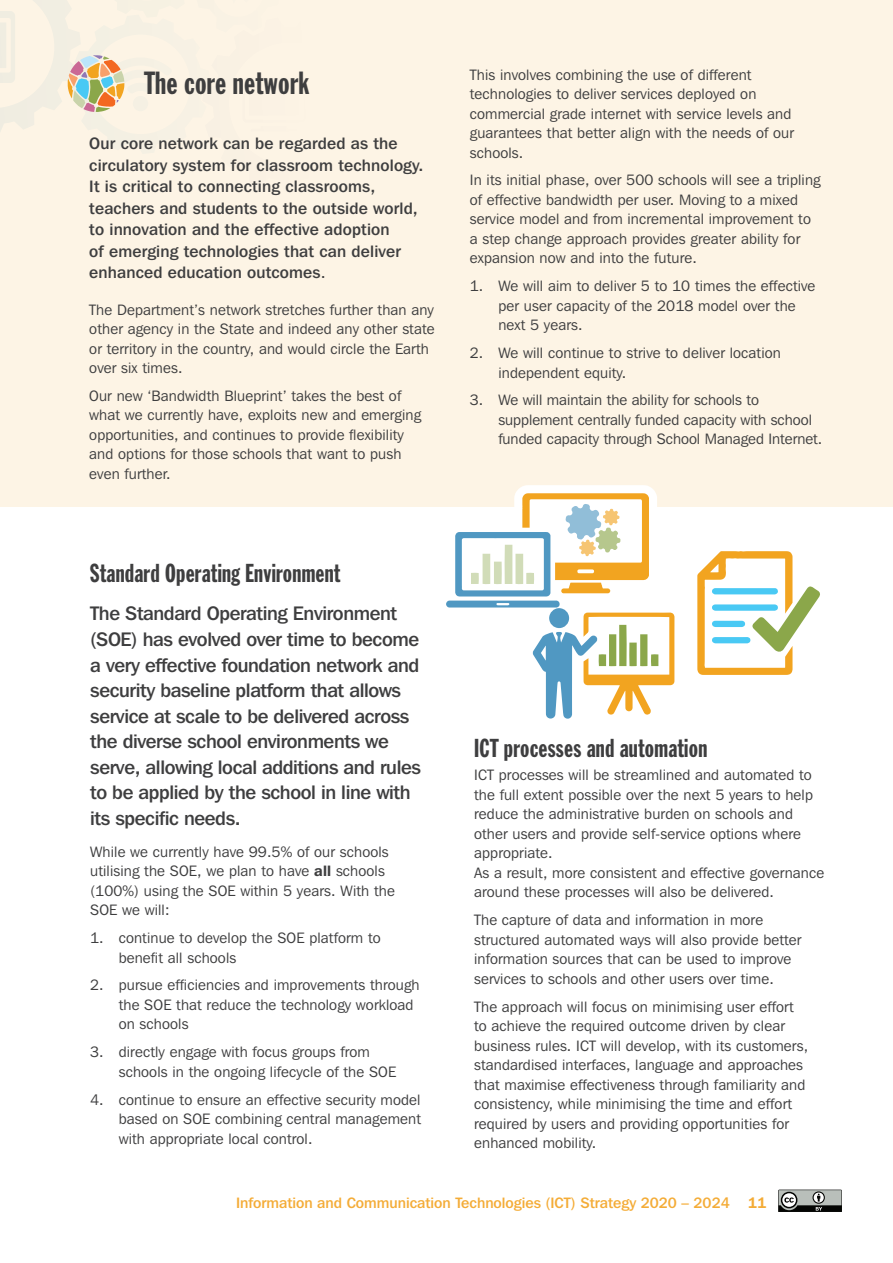
<style>
.page{position:relative;width:893px;height:1263px;background:#fff}
.page>*{position:absolute;margin:0;border:0;box-sizing:border-box;transform-origin:0 0}
.t1{font:31.5px "Franklin Gothic Extra Cond";letter-spacing:.01em;color:#3e3e3f}
.t2{font:25.5px "Franklin Gothic Extra Cond";letter-spacing:.01em;color:#3e3e3f}
.t3{font:500 19.5px/25.5px "Franklin Gothic IT Cby BT";letter-spacing:-.02em;color:#3e3e3f}
.t4{font:500 16.5px/21.5px "Franklin Gothic IT Cby BT";letter-spacing:.01em;color:#3e3e3f}
.t5{font:15px/19.5px "Franklin Gothic IT Cby BT";letter-spacing:.01em;color:#3e3e3f}
.t6{font:500 15px "Franklin Gothic IT Cby BT";color:#f4ac37}
.s1{font-weight:400}
.s2{font-weight:600}
</style>
<div class="page">
<svg style="left:778px;top:1189px;width:64px;height:23px"></svg>
<div style="left:0;top:0;width:893px;height:514px;background:#fdf4e5"></div>
<div style="left:0;top:507px;width:893px;height:34px;background:#fff"></div>
<svg style="left:697px;top:551px;width:123px;height:124px"></svg>
<svg style="left:446px;top:485px;width:228px;height:234px"></svg>
<svg style="left:0;top:0;width:125px;height:131px"></svg>
<h1 class="t1" style="left:145px;top:66px;width:166px">The core network</h1>
<p class="t4" style="left:89px;top:132px;width:336px">Our core network can be regarded as the circulatory system for classroom technology.<br>It is critical to connecting classrooms, teachers and students to the outside world, to innovation and the effective adoption<br>of emerging technologies that can deliver enhanced education outcomes<span class="s1">.</span></p>
<p class="t5" style="left:89px;top:299px;width:347px">The Department’s network stretches further than any other agency in the State and indeed any other state or territory in the country, and would circle the Earth over six times.</p>
<p class="t5" style="left:89px;top:386px;width:333px">Our new ‘Bandwidth Blueprint’ takes the best of what we currently have, exploits new and emerging opportunities, and continues to provide flexibility and options for those schools that want to push even further.</p>
<h2 class="t2" style="left:90px;top:560px;width:252px">Standard Operating Environment</h2>
<p class="t3" style="left:90px;top:600px;width:332px">The Standard Operating Environment (SOE) has evolved over time to become a very effective foundation network and security baseline platform that allows service at scale to be delivered across the diverse school environments we serve, allowing local additions and rules to be applied by the school in line with its specific needs.</p>
<p class="t5" style="left:90px;top:841px;width:306px">While we currently have 99.5% of our schools utilising the SOE, we plan to have <span class="s2">all</span> schools (100%) using the SOE within 5 years. With the SOE we will:</p>
<p class="t5" style="left:119px;top:928px;width:264px;text-indent:-29px">1. continue to develop the SOE platform to benefit all schools</p>
<p class="t5" style="left:119px;top:975px;width:302px;text-indent:-29px">2. pursue efficiencies and improvements through the SOE that reduce the technology workload on schools</p>
<p class="t5" style="left:119px;top:1042px;width:279px;text-indent:-29px">3. directly engage with focus groups from schools in the ongoing lifecycle of the SOE</p>
<p class="t5" style="left:119px;top:1089px;width:304px;text-align:justify;text-indent:-29px">4. continue to ensure an effective security model based on SOE combining central management with appropriate local control.</p>
<p class="t5" style="left:470px;top:64px;width:326px">This involves combining the use of different technologies to deliver services deployed on commercial grade internet with service levels and guarantees that better align with the needs of our schools.</p>
<p class="t5" style="left:470px;top:170px;width:352px">In its initial phase, over 500 schools will see a tripling of effective bandwidth per user. Moving to a mixed service model and from incremental improvement to a step change approach provides greater ability for expansion now and into the future.</p>
<p class="t5" style="left:498px;top:276px;width:319px;text-indent:-28px">1. We will aim to deliver 5 to 10 times the effective per user capacity of the 2018 model over the next 5 years.</p>
<p class="t5" style="left:498px;top:343px;width:284px;text-indent:-28px">2. We will continue to strive to deliver location independent equity.</p>
<p class="t5" style="left:498px;top:390px;width:325px;text-indent:-28px">3. We will maintain the ability for schools to supplement centrally funded capacity with school funded capacity through School Managed Internet.</p>
<h2 class="t2" style="left:474px;top:734px;width:235px">ICT processes and automation</h2>
<p class="t5" style="left:474px;top:765px;width:352px">ICT processes will be streamlined and automated to the full extent possible over the next 5 years to help reduce the administrative burden on schools and other users and provide self-service options where appropriate.<br>As a result, more consistent and effective governance around these processes will also be delivered.</p>
<p class="t5" style="left:474px;top:910px;width:329px">The capture of data and information in more structured automated ways will also provide better information sources that can be used to improve services to schools and other users over time.</p>
<p class="t5" style="left:474px;top:996px;width:336px">The approach will focus on minimising user effort to achieve the required outcome driven by clear business rules. ICT will develop, with its customers, standardised interfaces, language and approaches that maximise effectiveness through familiarity and consistency, while minimising the time and effort required by users and providing opportunities for enhanced mobility.</p>
<p class="t6" style="left:236px;top:1193px;width:531px">Information and Communication Technologies (ICT) Strategy 2020 – 2024 <span class="s2">11</span></p>
</div>
